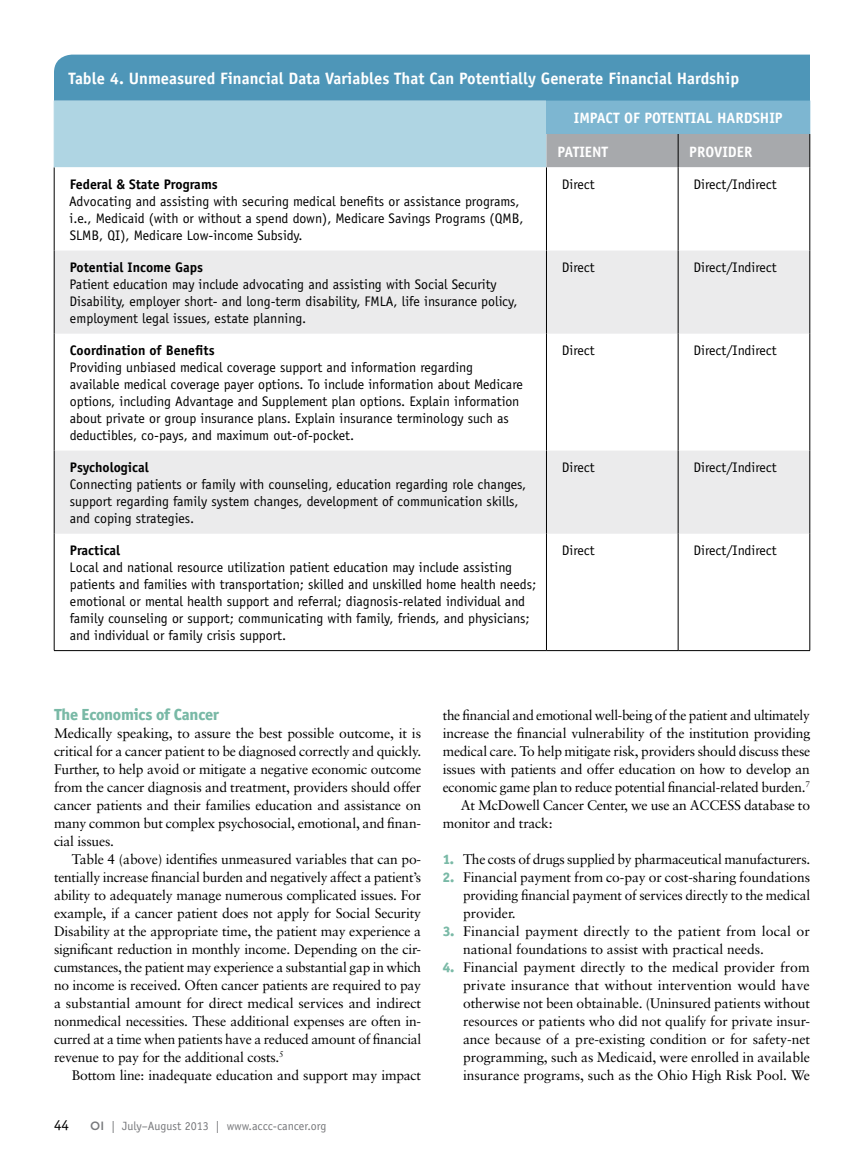
<style>
.page{position:relative;width:864px;height:1161px;background:#fff}
.page>*{position:absolute;margin:0;border:0;box-sizing:border-box;transform-origin:0 0}
.t1{font:700 16.5px "Officina Sans";color:#fff}
.t2{font:16.2px "Officina Sans Extra Bold ITC";letter-spacing:-.015em;color:#79b9a6}
.t3{font:700 15px "Officina Sans";color:#fff}
.t4{font:15px "Officina Sans";color:#000}
.t5{font:13.8px/18px "Sabon";letter-spacing:-.015em;color:#000;text-align:justify}
.t6{font:13.8px/16.8px "Officina Sans";color:#000}
.t7{font:13.8px/18px "Sabon";letter-spacing:.005em;color:#000}
.t8{font:700 13.8px "Officina Sans";color:#000}
.t9{font:12px "Officina Sans";color:#77787b}
.s1{font-family:"Gotham";font-weight:500}
.s2{font-family:"Officina Sans Extra Bold ITC";color:#79b9a6}
</style>
<div class="page">
<svg style="left:55px;top:251px;width:755px;height:283px;fill:#ebebec"></svg>
<hr style="left:54px;top:167px;width:1px;height:84px;background:#000">
<hr style="left:54px;top:251px;width:1px;height:83px;background:#000">
<hr style="left:54px;top:334px;width:1px;height:117px;background:#000">
<hr style="left:54px;top:451px;width:1px;height:83px;background:#000">
<hr style="left:54px;top:534px;width:1px;height:116px;background:#000">
<hr style="left:546px;top:167px;width:1px;height:84px;background:#000">
<hr style="left:678px;top:167px;width:1px;height:84px;background:#000">
<hr style="left:810px;top:167px;width:1px;height:84px;background:#000">
<hr style="left:546px;top:251px;width:1px;height:83px;background:#000">
<hr style="left:678px;top:251px;width:1px;height:83px;background:#000">
<hr style="left:810px;top:251px;width:1px;height:83px;background:#000">
<hr style="left:546px;top:334px;width:1px;height:117px;background:#000">
<hr style="left:678px;top:334px;width:1px;height:117px;background:#000">
<hr style="left:810px;top:334px;width:1px;height:117px;background:#000">
<hr style="left:546px;top:451px;width:1px;height:83px;background:#000">
<hr style="left:678px;top:451px;width:1px;height:83px;background:#000">
<hr style="left:810px;top:451px;width:1px;height:83px;background:#000">
<hr style="left:546px;top:534px;width:1px;height:116px;background:#000">
<hr style="left:678px;top:534px;width:1px;height:116px;background:#000">
<hr style="left:810px;top:534px;width:1px;height:116px;background:#000">
<hr style="left:810px;top:134px;width:1px;height:33px;background:#000">
<hr style="left:54px;top:650px;width:492px;height:1px;background:#000">
<hr style="left:546px;top:650px;width:132px;height:1px;background:#000">
<hr style="left:678px;top:650px;width:132px;height:1px;background:#000">
<hr style="left:810px;top:101px;width:1px;height:33px;background:#7db6d1">
<svg style="left:54px;top:55px;width:756px;height:112px;background:#82b4ca"></svg>
<p class="t1" style="left:69px;top:68px;width:672px">Table 4. Unmeasured Financial Data Variables That Can Potentially Generate Financial H ardship</p>
<p class="t8" style="left:70px;top:176px;width:150px">Federal &amp; State Programs</p>
<p class="t6" style="left:69px;top:193px;width:456px">Advocating and assisting with securing medical benefits or assistance programs, i.e., Medicaid (with or without a spend down), Medicare Savings Programs (QMB,<br>SLMB, QI), Medicare Low-income Subsidy.</p>
<p class="t8" style="left:70px;top:259px;width:135px">Potential Income Gaps</p>
<p class="t6" style="left:70px;top:276px;width:449px">Patient education may include advocating and assisting with Social Security<br>Disability, employer short- and long-term disability, FMLA, life insurance policy, employment legal issues, estate planning.</p>
<p class="t8" style="left:70px;top:342px;width:146px">Coordination of Benefits</p>
<p class="t6" style="left:70px;top:359px;width:455px">Providing unbiased medical coverage support and information regarding available medical coverage payer options. To include information about Medicare options, including Advantage and Supplement plan options. Explain information about private or group insurance plans. Explain insurance terminology such as deductibles, co-pays, and maximum out-of-pocket.</p>
<p class="t8" style="left:70px;top:459px;width:81px">Psychological</p>
<p class="t6" style="left:70px;top:476px;width:458px">Connecting patients or family with counseling, education regarding role changes, support regarding family system changes, development of communication skills, and coping strategies.</p>
<p class="t8" style="left:70px;top:542px;width:52px">Practical</p>
<p class="t6" style="left:70px;top:559px;width:468px">Local and national resource utilization patient education may include assisting patients and families with transportation; skilled and unskilled home health needs; emotional or mental health support and referral; diagnosis-related individual and family counseling or support; communicating with family, friends, and physicians; and individual or family crisis support.</p>
<p class="t3" style="left:574px;top:109px;width:210px">IMPACT OF POTENTIAL HARDSHIP</p>
<p class="t3" style="left:558px;top:142px;width:52px">PATIENT</p>
<p class="t3" style="left:689px;top:142px;width:65px">PROVIDER</p>
<p class="t6" style="left:562px;top:176px;width:34px">Direct</p>
<p class="t6" style="left:693px;top:176px;width:85px">Direct/Indirect</p>
<p class="t6" style="left:562px;top:259px;width:34px">Direct</p>
<p class="t6" style="left:693px;top:259px;width:85px">Direct/Indirect</p>
<p class="t6" style="left:562px;top:342px;width:34px">Direct</p>
<p class="t6" style="left:693px;top:342px;width:85px">Direct/Indirect</p>
<p class="t6" style="left:562px;top:459px;width:34px">Direct</p>
<p class="t6" style="left:693px;top:459px;width:85px">Direct/Indirect</p>
<p class="t6" style="left:562px;top:542px;width:34px">Direct</p>
<p class="t6" style="left:693px;top:542px;width:85px">Direct/Indirect</p>
<p class="t2" style="left:54px;top:702px;width:167px">The Economics of Cancer</p>
<p class="t5" style="left:54px;top:724px;width:369px">Medically speaking, to assure the best possible outcome, it is critical for a cancer patient to be diagnosed correctly and quickly.<br>Further, to help avoid or mitigate a negative economic outcome from the cancer diagnosis and treatment, providers should offer cancer patients and their families education and assistance on many common but complex psychosocial, emotional, and finan&shy;cial issues.</p>
<p class="t5" style="left:54px;top:850px;width:369px;text-indent:18px">Table 4 (above) identifies unmeasured variables that can po&shy;tentially increase financial burden and negatively affect a patient’s ability to adequately manage numerous complicated issues. For example, if a cancer patient does not apply for Social Security Disability at the appropriate time, the patient may experience a significant reduction in monthly income. Depending on the cir&shy;cumstances, the patient may experience a substantial gap in which no income is received. Often cancer patients are required to pay a substantial amount for direct medical services and indirect nonmedical necessities. These additional expenses are often in&shy;curred at a time when patients have a reduced amount of financial revenue to pay for the additional costs.<sup>5</sup></p>
<p class="t5" style="left:72px;top:1066px;width:351px">Bottom line: inadequate education and support may impact</p>
<p class="t4" style="left:54px;top:1116px;width:16px">44</p>
<p class="t9" style="left:90px;top:1118px;width:238px"><span class="s1">OI</span> | July–August 2013 | www.accc-cancer.org</p>
<p class="t5" style="left:443px;top:706px;width:368px">the financial and emotional well-being of the patient and ultimately</p>
<p class="t5" style="left:443px;top:724px;width:369px">increase the financial vulnerability of the institution providing</p>
<p class="t5" style="left:443px;top:742px;width:369px">medical care. To help mitigate risk, providers should discuss these</p>
<p class="t5" style="left:443px;top:760px;width:369px">issues with patients and offer education on how to develop an</p>
<p class="t5" style="left:443px;top:778px;width:369px">economic game plan to reduce potential financial-related burden.<sup>7</sup></p>
<p class="t5" style="left:461px;top:796px;width:351px">At McDowell Cancer Center, we use an ACCESS database to</p>
<p class="t5" style="left:443px;top:814px;width:111px">monitor and track:</p>
<p class="t5" style="left:443px;top:850px;width:369px"><span class="s2">1.</span> The costs of drugs supplied by pharmaceutical manufacturers.</p>
<p class="t5" style="left:463px;top:868px;width:349px;text-indent:-20px"><span class="s2">2.</span> Financial payment from co-pay or cost-sharing foundations providing financial payment of services directly to the medical provider.</p>
<p class="t7" style="left:463px;top:922px;width:348px;text-indent:-20px"><span class="s2">3.</span> Financial payment directly to the patient from local or national foundations to assist with practical needs.</p>
<p class="t5" style="left:463px;top:958px;width:349px;text-indent:-20px"><span class="s2">4.</span> Financial payment directly to the medical provider from private insurance that without intervention would have otherwise not been obtainable. (Uninsured patients without resources or patients who did not qualify for private insur&shy;ance because of a pre-existing condition or for safety-net programming, such as Medicaid, were enrolled in available insurance programs, such as the Ohio High Risk Pool. We</p>
</div>
